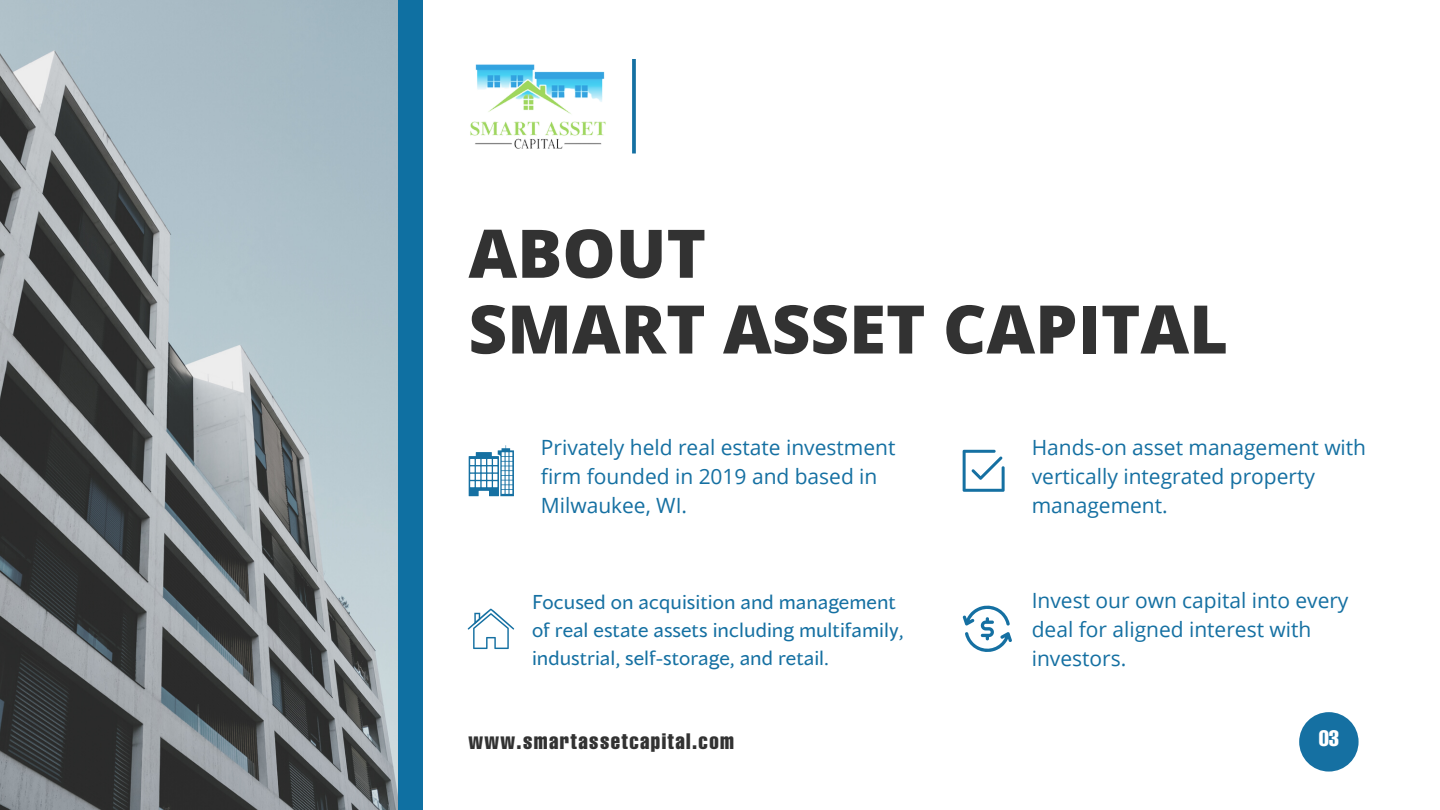
<style>
.page{position:relative;width:1440px;height:810px;background:#fff}
.page>*{position:absolute;margin:0;border:0;box-sizing:border-box;transform-origin:0 0}
.t1{font:800 67.1px "Open Sans";color:#323232}
.t2{font:extra-condensed 22px "Helvetica";letter-spacing:.065em;color:#323232}
.t3{font:extra-condensed 22px "Helvetica";color:#fff}
.t4{font:21px/29.2px "Open Sans";color:#1570a2}
.t5{font:20px/27.8px "Blacker Sans Pro";color:#1570a2}
</style>
<div class="page">
<div style="left:354px;top:0;width:69px;height:810px;background:#0f70a2"></div>
<div style="left:1299px;top:712px;width:60px;height:60px;background:#1570a2;border-radius:50%"></div>
<img style="left:0;top:0;width:398px;height:810px">
<svg style="left:469px;top:445px;width:45px;height:51px"></svg>
<svg style="left:468px;top:609px;width:46px;height:40px"></svg>
<svg style="left:963px;top:450px;width:42px;height:42px"></svg>
<svg style="left:963px;top:605px;width:49px;height:47px"></svg>
<svg style="left:632px;top:59px;width:4px;height:94px"></svg>
<img style="left:470px;top:64px;width:136px;height:85px">
<p class="t1" style="left:468px;top:206px;width:239px">ABOUT</p>
<p class="t1" style="left:468px;top:282px;width:761px">SMART ASSET CAPITAL</p>
<p class="t4" style="left:541px;top:432px;width:356px">Privately held real estate investment firm founded in 2019 and based in<br>Milwaukee, WI.</p>
<p class="t4" style="left:1032px;top:432px;width:336px">Hands-on asset management with vertically integrated property management.</p>
<p class="t5" style="left:532px;top:588px;width:373px">Focused on acquisition and management of real estate assets including multifamily, industrial, self-storage, and retail.</p>
<p class="t4" style="left:1032px;top:585px;width:318px">Invest our own capital into every deal for aligned interest with investors.</p>
<p class="t2" style="left:468px;top:727px;width:267px">www.smartassetcapital.com</p>
<p class="t3" style="left:1319px;top:724px;width:22px">03</p>
</div>
